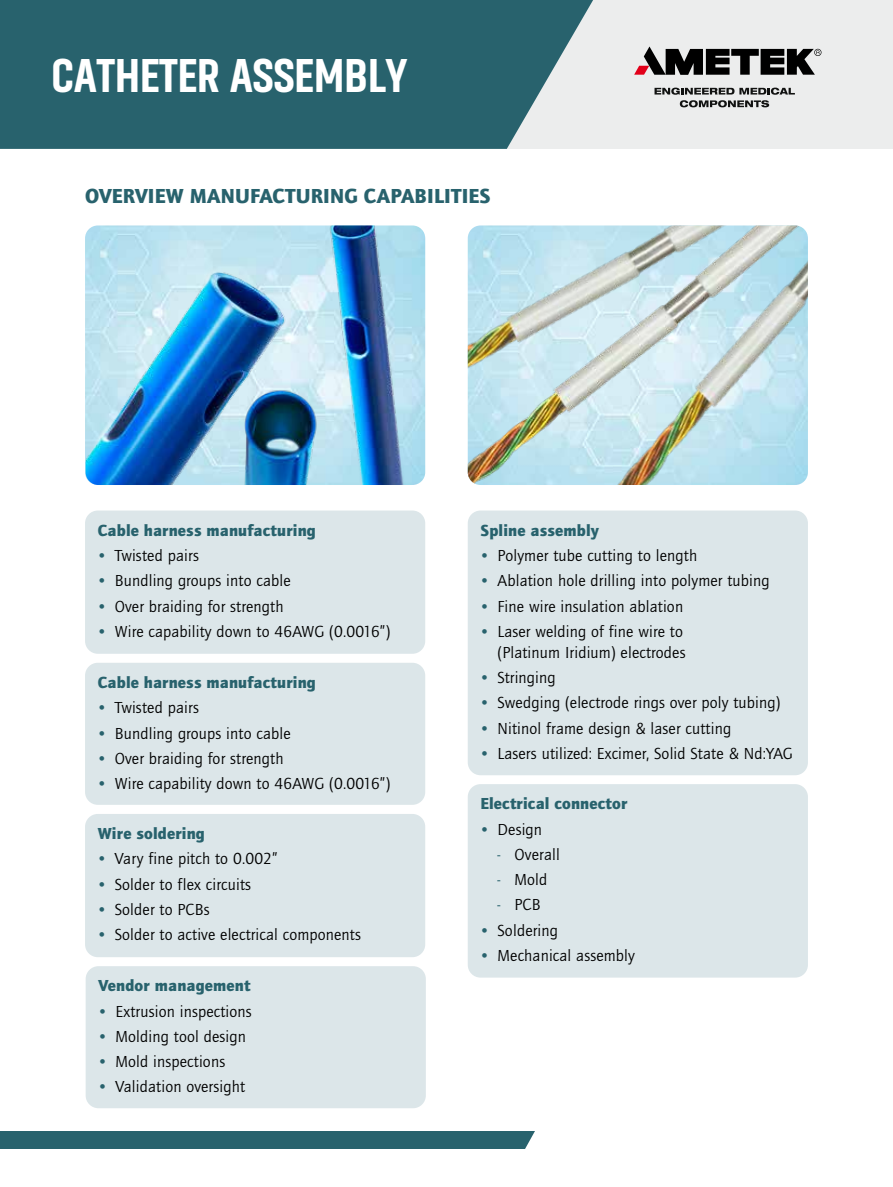
<style>
.page{position:relative;width:893px;height:1187px;background:#fff}
.page>*{position:absolute;margin:0;border:0;box-sizing:border-box;transform-origin:0 0}
.t1{font:800 48px "Akhand";letter-spacing:-.01em;color:#fff}
.t2{font:900 21px "Quay Sans ITC Pro";letter-spacing:.01em;color:#28626d}
.t3{font:16.5px/21px "Quay Sans ITC Pro";letter-spacing:.01em;color:#000;text-align:right}
.t4{font:900 16.5px "Quay Sans ITC Pro";letter-spacing:.01em;color:#28626d}
.s1{color:#28626d}
</style>
<div class="page">
<img style="left:468px;top:225px;width:94px;height:260px">
<div style="left:0;top:1131px;width:562px;height:17px;background:#28626d"></div>
<svg style="left:513px;top:1131px;width:49px;height:18px"></svg>
<div style="left:506px;top:0;width:387px;height:149px;background:#eceded"></div>
<svg style="left:0;top:0;width:593px;height:149px;background:#366c76"></svg>
<svg style="left:634px;top:46px;width:187px;height:29px"></svg>
<svg style="left:654px;top:88px;width:141px;height:19px"></svg>
<img style="left:562px;top:225px;width:246px;height:260px">
<div style="left:85px;top:510px;width:340px;height:143px;background:#dce6e9;border-radius:13px"></div>
<div style="left:85px;top:662px;width:340px;height:142px;background:#dce6e9;border-radius:13px"></div>
<div style="left:85px;top:813px;width:340px;height:144px;background:#dce6e9;border-radius:13px"></div>
<div style="left:86px;top:966px;width:340px;height:142px;background:#dce6e9;border-radius:13px"></div>
<div style="left:468px;top:510px;width:340px;height:265px;background:#dce6e9;border-radius:13px"></div>
<div style="left:468px;top:784px;width:340px;height:193px;background:#dce6e9;border-radius:13px"></div>
<img style="left:86px;top:225px;width:340px;height:260px">
<h1 class="t1" style="left:51px;top:50px;width:358px">CATHETER ASSEMBLY</h1>
<p class="t2" style="left:85px;top:182px;width:407px">OVERVIEW MANUFACTURING CAPABILITIES</p>
<p class="t4" style="left:98px;top:519px;width:220px">Cable harness manufacturing</p>
<p class="t3" style="left:98px;top:545px;width:103px"><span class="s1">•</span> Twisted pairs</p>
<p class="t3" style="left:98px;top:570px;width:194px"><span class="s1">•</span> Bundling groups into cable</p>
<p class="t3" style="left:98px;top:595px;width:187px"><span class="s1">•</span> Over braiding for strength</p>
<p class="t3" style="left:98px;top:620px;width:294px"><span class="s1">•</span> Wire capability down to 46AWG (0.0016”)</p>
<p class="t4" style="left:98px;top:671px;width:220px">Cable harness manufacturing</p>
<p class="t3" style="left:98px;top:697px;width:103px"><span class="s1">•</span> Twisted pairs</p>
<p class="t3" style="left:98px;top:722px;width:194px"><span class="s1">•</span> Bundling groups into cable</p>
<p class="t3" style="left:98px;top:747px;width:187px"><span class="s1">•</span> Over braiding for strength</p>
<p class="t3" style="left:98px;top:773px;width:294px"><span class="s1">•</span> Wire capability down to 46AWG (0.0016”)</p>
<p class="t4" style="left:98px;top:822px;width:109px">Wire soldering</p>
<p class="t3" style="left:98px;top:848px;width:181px"><span class="s1">•</span> Vary fine pitch to 0.002”</p>
<p class="t3" style="left:98px;top:873px;width:155px"><span class="s1">•</span> Solder to flex circuits</p>
<p class="t3" style="left:98px;top:898px;width:113px"><span class="s1">•</span> Solder to PCBs</p>
<p class="t3" style="left:98px;top:924px;width:265px"><span class="s1">•</span> Solder to active electrical components</p>
<p class="t4" style="left:98px;top:975px;width:154px">Vendor management</p>
<p class="t3" style="left:98px;top:1000px;width:155px"><span class="s1">•</span> Extrusion inspections</p>
<p class="t3" style="left:98px;top:1025px;width:149px"><span class="s1">•</span> Molding tool design</p>
<p class="t3" style="left:98px;top:1051px;width:128px"><span class="s1">•</span> Mold inspections</p>
<p class="t3" style="left:98px;top:1076px;width:148px"><span class="s1">•</span> Validation oversight</p>
<p class="t4" style="left:480px;top:519px;width:120px">Spline assembly</p>
<p class="t3" style="left:480px;top:545px;width:218px"><span class="s1">•</span> Polymer tube cutting to length</p>
<p class="t3" style="left:480px;top:570px;width:291px"><span class="s1">•</span> Ablation hole drilling into polymer tubing</p>
<p class="t3" style="left:480px;top:595px;width:204px"><span class="s1">•</span> Fine wire insulation ablation</p>
<p class="t3" style="left:480px;top:620px;width:207px"><span class="s1">•</span> Laser welding of fine wire to (Platinum Iridium) electrodes</p>
<p class="t3" style="left:480px;top:667px;width:77px"><span class="s1">•</span> Stringing</p>
<p class="t3" style="left:480px;top:692px;width:301px"><span class="s1">•</span> Swedging (electrode rings over poly tubing)</p>
<p class="t3" style="left:480px;top:717px;width:252px"><span class="s1">•</span> Nitinol frame design &amp; laser cutting</p>
<p class="t3" style="left:480px;top:742px;width:314px"><span class="s1">•</span> Lasers utilized: Excimer, Solid State &amp; Nd:YAG</p>
<p class="t4" style="left:480px;top:793px;width:148px">Electrical connector</p>
<p class="t3" style="left:480px;top:818px;width:63px"><span class="s1">•</span> Design</p>
<p class="t3" style="left:497px;top:843px;width:64px"><span class="s1">-</span> Overall</p>
<p class="t3" style="left:497px;top:869px;width:51px"><span class="s1">-</span> Mold</p>
<p class="t3" style="left:497px;top:894px;width:45px"><span class="s1">-</span> PCB</p>
<p class="t3" style="left:480px;top:919px;width:79px"><span class="s1">•</span> Soldering</p>
<p class="t3" style="left:480px;top:944px;width:156px"><span class="s1">•</span> Mechanical assembly</p>
</div>
